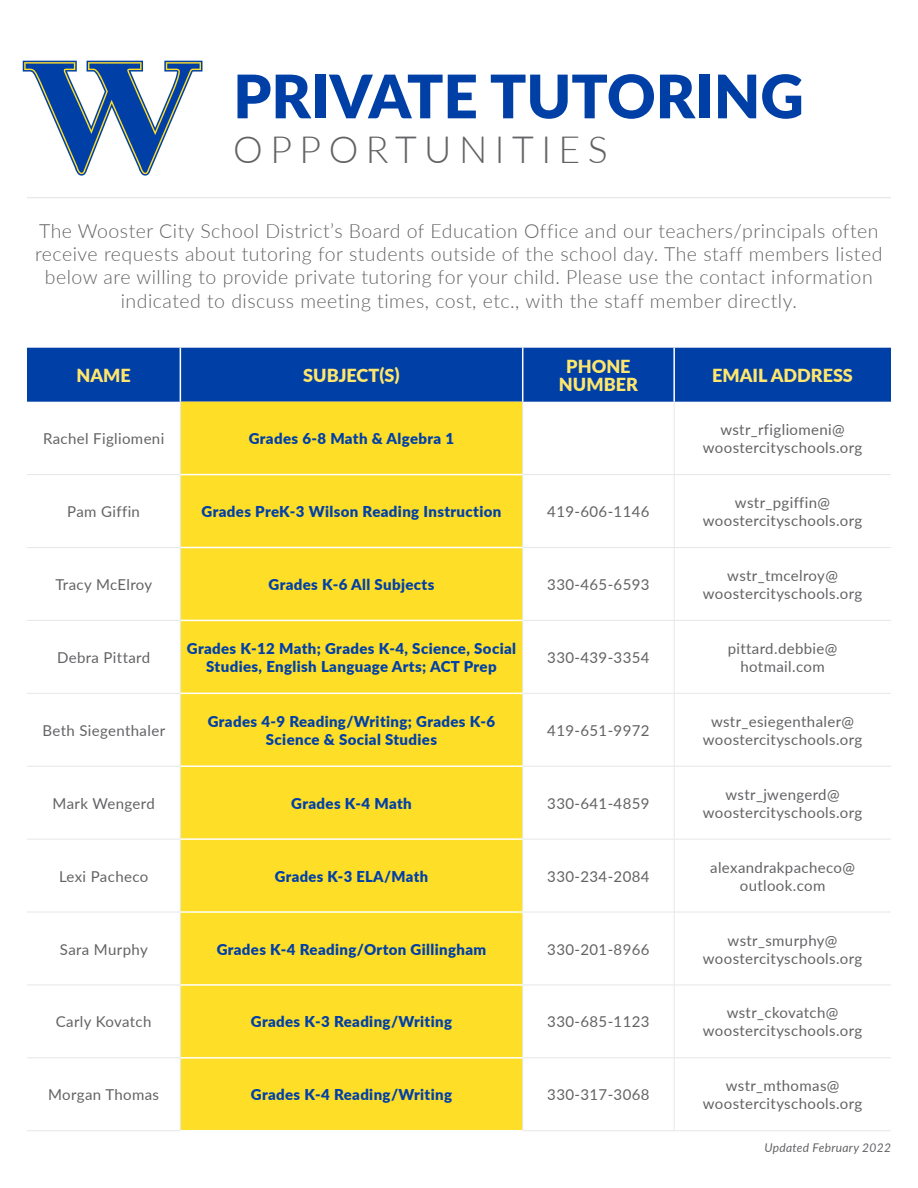
<style>
.page{position:relative;width:918px;height:1188px;background:#fff}
.page>*{position:absolute;margin:0;border:0;box-sizing:border-box;transform-origin:0 0}
.t1{font:900 60px "Lato";color:#0040a6}
.t2{font:300 37.5px "Lato";letter-spacing:.2em;color:#636366}
.t3{font:300 19.5px/23.4px "Lato";letter-spacing:.025em;color:#636366;text-align:center}
.t4{font:900 18px/18px "Lato";color:#ffe66c;text-align:center}
.t5{font:15px/18px "Lato";letter-spacing:.025em;color:#636366;text-align:center}
.t6{font:900 15px/18px "Lato";letter-spacing:.025em;color:#0040a6;text-align:center}
.t7{font:italic 12px "Lato";letter-spacing:.025em;color:#636366}
</style>
<div class="page">
<div style="left:27px;top:348px;width:864px;height:54px;background:#0040a6"></div>
<div style="left:181px;top:402px;width:341px;height:728px;background:#ffde28"></div>
<hr style="left:674px;top:402px;width:1px;height:72px;background:#e6e7e9">
<hr style="left:27px;top:474px;width:154px;height:1px;background:#e6e7e9">
<hr style="left:523px;top:474px;width:151px;height:1px;background:#e6e7e9">
<hr style="left:674px;top:474px;width:217px;height:1px;background:#e6e7e9">
<hr style="left:674px;top:475px;width:1px;height:72px;background:#e6e7e9">
<hr style="left:27px;top:547px;width:154px;height:1px;background:#e6e7e9">
<hr style="left:523px;top:547px;width:151px;height:1px;background:#e6e7e9">
<hr style="left:674px;top:547px;width:217px;height:1px;background:#e6e7e9">
<hr style="left:674px;top:548px;width:1px;height:72px;background:#e6e7e9">
<hr style="left:27px;top:620px;width:154px;height:1px;background:#e6e7e9">
<hr style="left:523px;top:620px;width:151px;height:1px;background:#e6e7e9">
<hr style="left:674px;top:620px;width:217px;height:1px;background:#e6e7e9">
<hr style="left:674px;top:621px;width:1px;height:72px;background:#e6e7e9">
<hr style="left:27px;top:693px;width:154px;height:1px;background:#e6e7e9">
<hr style="left:523px;top:693px;width:151px;height:1px;background:#e6e7e9">
<hr style="left:674px;top:693px;width:217px;height:1px;background:#e6e7e9">
<hr style="left:674px;top:694px;width:1px;height:72px;background:#e6e7e9">
<hr style="left:27px;top:766px;width:154px;height:1px;background:#e6e7e9">
<hr style="left:523px;top:766px;width:151px;height:1px;background:#e6e7e9">
<hr style="left:674px;top:766px;width:217px;height:1px;background:#e6e7e9">
<hr style="left:674px;top:766px;width:1px;height:73px;background:#e6e7e9">
<hr style="left:27px;top:839px;width:154px;height:1px;background:#e6e7e9">
<hr style="left:523px;top:839px;width:151px;height:1px;background:#e6e7e9">
<hr style="left:674px;top:839px;width:217px;height:1px;background:#e6e7e9">
<hr style="left:674px;top:839px;width:1px;height:73px;background:#e6e7e9">
<hr style="left:27px;top:912px;width:154px;height:1px;background:#e6e7e9">
<hr style="left:523px;top:912px;width:151px;height:1px;background:#e6e7e9">
<hr style="left:674px;top:912px;width:217px;height:1px;background:#e6e7e9">
<hr style="left:674px;top:912px;width:1px;height:73px;background:#e6e7e9">
<hr style="left:27px;top:985px;width:154px;height:1px;background:#e6e7e9">
<hr style="left:523px;top:985px;width:151px;height:1px;background:#e6e7e9">
<hr style="left:674px;top:985px;width:217px;height:1px;background:#e6e7e9">
<hr style="left:674px;top:985px;width:1px;height:73px;background:#e6e7e9">
<hr style="left:27px;top:1058px;width:154px;height:1px;background:#e6e7e9">
<hr style="left:523px;top:1058px;width:151px;height:1px;background:#e6e7e9">
<hr style="left:674px;top:1058px;width:217px;height:1px;background:#e6e7e9">
<hr style="left:674px;top:1058px;width:1px;height:73px;background:#e6e7e9">
<hr style="left:27px;top:1130px;width:154px;height:1px;background:#e6e7e9">
<hr style="left:523px;top:1130px;width:151px;height:1px;background:#e6e7e9">
<hr style="left:674px;top:1130px;width:217px;height:1px;background:#e6e7e9">
<hr style="left:180px;top:348px;width:1px;height:54px;background:#fff">
<hr style="left:522px;top:348px;width:1px;height:54px;background:#fff">
<hr style="left:673px;top:348px;width:2px;height:54px;background:#fff">
<hr style="left:180px;top:402px;width:1px;height:72px;background:#e6e7e9">
<hr style="left:522px;top:402px;width:1px;height:72px;background:#e6e7e9">
<hr style="left:180px;top:475px;width:1px;height:72px;background:#e6e7e9">
<hr style="left:522px;top:475px;width:1px;height:72px;background:#e6e7e9">
<hr style="left:180px;top:548px;width:1px;height:72px;background:#e6e7e9">
<hr style="left:522px;top:548px;width:1px;height:72px;background:#e6e7e9">
<hr style="left:180px;top:621px;width:1px;height:72px;background:#e6e7e9">
<hr style="left:522px;top:621px;width:1px;height:72px;background:#e6e7e9">
<hr style="left:180px;top:694px;width:1px;height:72px;background:#e6e7e9">
<hr style="left:522px;top:694px;width:1px;height:72px;background:#e6e7e9">
<hr style="left:180px;top:766px;width:1px;height:73px;background:#e6e7e9">
<hr style="left:522px;top:766px;width:1px;height:73px;background:#e6e7e9">
<hr style="left:180px;top:839px;width:1px;height:73px;background:#e6e7e9">
<hr style="left:522px;top:839px;width:1px;height:73px;background:#e6e7e9">
<hr style="left:180px;top:912px;width:1px;height:73px;background:#e6e7e9">
<hr style="left:522px;top:912px;width:1px;height:73px;background:#e6e7e9">
<hr style="left:180px;top:985px;width:1px;height:73px;background:#e6e7e9">
<hr style="left:522px;top:985px;width:1px;height:73px;background:#e6e7e9">
<hr style="left:180px;top:1058px;width:1px;height:73px;background:#e6e7e9">
<hr style="left:522px;top:1058px;width:1px;height:73px;background:#e6e7e9">
<hr style="left:181px;top:474px;width:342px;height:1px;background:#fff">
<hr style="left:181px;top:547px;width:342px;height:1px;background:#fff">
<hr style="left:181px;top:620px;width:342px;height:1px;background:#fff">
<hr style="left:181px;top:693px;width:342px;height:1px;background:#fff">
<hr style="left:181px;top:765px;width:342px;height:2px;background:#fff">
<hr style="left:181px;top:838px;width:342px;height:2px;background:#fff">
<hr style="left:181px;top:911px;width:342px;height:2px;background:#fff">
<hr style="left:181px;top:984px;width:342px;height:2px;background:#fff">
<hr style="left:181px;top:1057px;width:342px;height:2px;background:#fff">
<hr style="left:181px;top:1130px;width:342px;height:1px;background:#fff">
<hr style="left:27px;top:197px;width:864px;height:1px;background:#231f20">
<svg style="left:23px;top:61px;width:179px;height:115px"></svg>
<p class="t1" style="left:233px;top:51px;width:572px">PRIVATE TUTORING</p>
<p class="t2" style="left:233px;top:124px;width:376px">OPPORTUNITIES</p>
<p class="t3" style="left:35px;top:218px;width:849px">The Wooster City School District’s Board of Education Office and our teachers/principals often receive requests about tutoring for students outside of the school day. The staff members listed below are willing to provide private tutoring for your child. Please use the contact information indicated to discuss meeting times, cost, etc., with the staff member directly.</p>
<p class="t4" style="left:76px;top:366px;width:56px">NAME</p>
<p class="t4" style="left:303px;top:366px;width:98px">SUBJECT(S)</p>
<p class="t4" style="left:559px;top:357px;width:80px">PHONE<br>NUMBER</p>
<p class="t4" style="left:712px;top:366px;width:142px">EMAIL ADDRESS</p>
<p class="t5" style="left:43px;top:429px;width:123px">Rachel Figliomeni</p>
<p class="t6" style="left:249px;top:429px;width:207px">Grades 6-8 Math &amp; Algebra 1</p>
<p class="t5" style="left:703px;top:420px;width:161px">wstr_rfigliomeni@ woostercityschools.org</p>
<p class="t5" style="left:67px;top:502px;width:74px">Pam Giffin</p>
<p class="t6" style="left:202px;top:502px;width:301px">Grades PreK-3 Wilson Reading Instruction</p>
<p class="t5" style="left:547px;top:502px;width:104px">419-606-1146</p>
<p class="t5" style="left:703px;top:493px;width:161px">wstr_pgiffin@ woostercityschools.org</p>
<p class="t5" style="left:55px;top:575px;width:98px">Tracy McElroy</p>
<p class="t6" style="left:269px;top:575px;width:167px">Grades K-6 All Subjects</p>
<p class="t5" style="left:547px;top:575px;width:104px">330-465-6593</p>
<p class="t5" style="left:703px;top:566px;width:161px">wstr_tmcelroy@ woostercityschools.org</p>
<p class="t5" style="left:57px;top:648px;width:95px">Debra Pittard</p>
<p class="t6" style="left:187px;top:639px;width:331px">Grades K-12 Math; Grades K-4, Science, Social<br>Studies, English Language Arts; ACT Prep</p>
<p class="t5" style="left:547px;top:648px;width:104px">330-439-3354</p>
<p class="t5" style="left:728px;top:639px;width:111px">pittard.debbie@</p>
<p class="t5" style="left:740px;top:657px;width:86px">hotmail.com</p>
<p class="t5" style="left:43px;top:721px;width:124px">Beth Siegenthaler</p>
<p class="t6" style="left:208px;top:712px;width:289px">Grades 4-9 Reading/Writing; Grades K-6<br>Science &amp; Social Studies</p>
<p class="t5" style="left:547px;top:721px;width:104px">419-651-9972</p>
<p class="t5" style="left:703px;top:712px;width:161px">wstr_esiegenthaler@ woostercityschools.org</p>
<p class="t5" style="left:53px;top:794px;width:104px">Mark Wengerd</p>
<p class="t6" style="left:291px;top:794px;width:122px">Grades K-4 Math</p>
<p class="t5" style="left:547px;top:794px;width:104px">330-641-4859</p>
<p class="t5" style="left:703px;top:785px;width:161px">wstr_jwengerd@ woostercityschools.org</p>
<p class="t5" style="left:59px;top:867px;width:91px">Lexi Pacheco</p>
<p class="t6" style="left:275px;top:866px;width:155px">Grades K-3 ELA/Math</p>
<p class="t5" style="left:547px;top:867px;width:104px">330-234-2084</p>
<p class="t5" style="left:710px;top:858px;width:146px">alexandrakpacheco@</p>
<p class="t5" style="left:740px;top:876px;width:87px">outlook.com</p>
<p class="t5" style="left:60px;top:939px;width:89px">Sara Murphy</p>
<p class="t6" style="left:217px;top:939px;width:271px">Grades K-4 Reading/Orton Gillingham</p>
<p class="t5" style="left:547px;top:939px;width:104px">330-201-8966</p>
<p class="t5" style="left:703px;top:930px;width:161px">wstr_smurphy@ woostercityschools.org</p>
<p class="t5" style="left:56px;top:1012px;width:97px">Carly Kovatch</p>
<p class="t6" style="left:251px;top:1012px;width:203px">Grades K-3 Reading/Writing</p>
<p class="t5" style="left:547px;top:1012px;width:104px">330-685-1123</p>
<p class="t5" style="left:703px;top:1003px;width:161px">wstr_ckovatch@ woostercityschools.org</p>
<p class="t5" style="left:48px;top:1085px;width:112px">Morgan Thomas</p>
<p class="t6" style="left:251px;top:1085px;width:203px">Grades K-4 Reading/Writing</p>
<p class="t5" style="left:547px;top:1085px;width:104px">330-317-3068</p>
<p class="t5" style="left:703px;top:1076px;width:161px">wstr_mthomas@ woostercityschools.org</p>
<p class="t7" style="left:764px;top:1139px;width:128px">Updated February 2022</p>
</div>
